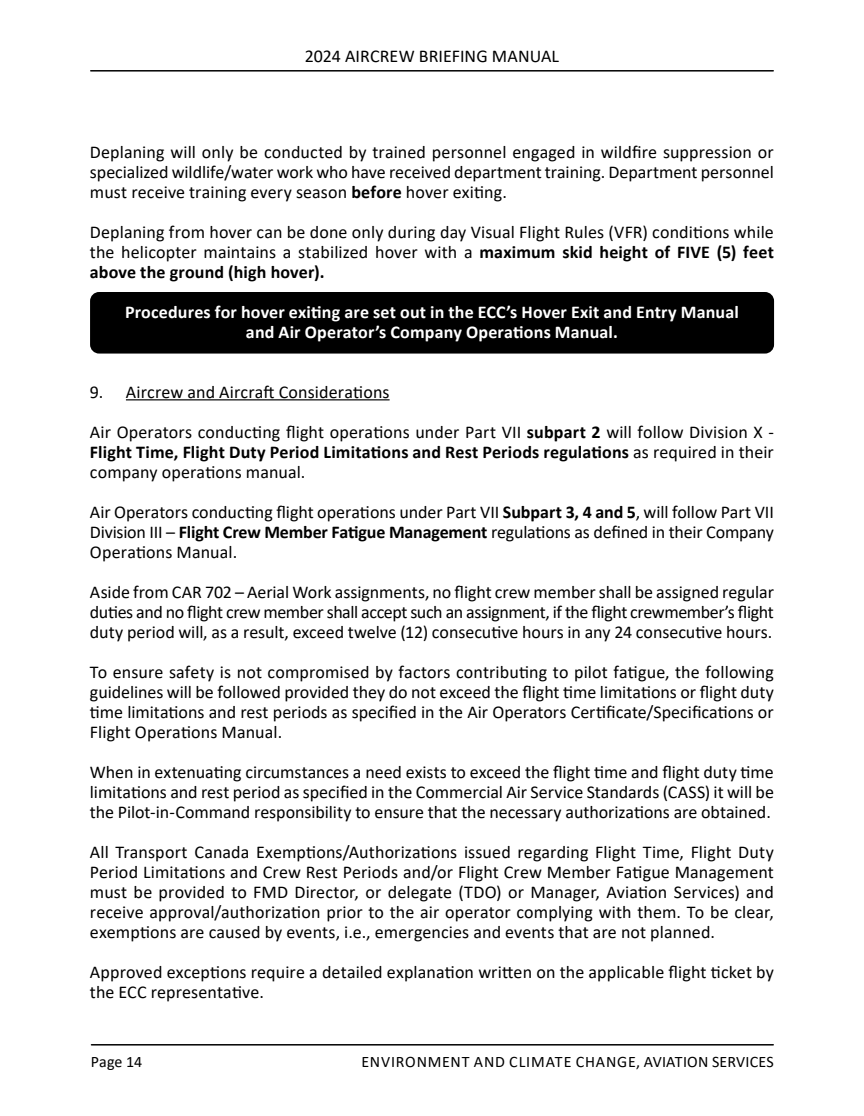
<style>
.page{position:relative;width:864px;height:1116px;background:#fff}
.page>*{position:absolute;margin:0;border:0;box-sizing:border-box;transform-origin:0 0}
.t1{font:18px/20px "Calibri";letter-spacing:.005em;color:#000;text-align:justify}
.t2{font:700 18px/20px "Calibri";letter-spacing:.01em;color:#fff;text-align:center}
.t3{font:16px "Calibri";letter-spacing:.04em;color:#000}
.s1{font-weight:700}
</style>
<div class="page">
<hr style="left:91px;top:1044px;width:682px;height:2px;background:#000">
<hr style="left:91px;top:70px;width:682px;height:2px;background:#000">
<div style="left:90px;top:292px;width:684px;height:62px;background:#000;border-radius:9px"></div>
<hr style="left:126px;top:399px;width:264px;height:1px;background:#000">
<p class="t1" style="left:305px;top:45px;width:256px">2024 AIRCREW BRIEFING MANUAL</p>
<p class="t1" style="left:90px;top:141px;width:686px">Deplaning will only be conducted by trained personnel engaged in wildfire suppression or specialized wildlife/water work who have received department training. Department personnel must receive training every season <span class="s1">before</span> hover exiting.</p>
<p class="t1" style="left:90px;top:221px;width:686px">Deplaning from hover can be done only during day Visual Flight Rules (VFR) conditions while the helicopter maintains a stabilized hover with a <span class="s1">maximum skid height of FIVE (5) feet above the ground (high hover).</span></p>
<p class="t2" style="left:125px;top:302px;width:615px">Procedures for hover exiting are set out in the ECC’s Hover Exit and Entry Manual and Air Operator’s Company Operations Manual.</p>
<p class="t1" style="left:90px;top:381px;width:301px">9. Aircrew and Aircraft Considerations</p>
<p class="t1" style="left:90px;top:421px;width:686px">Air Operators conducting flight operations under Part VII <span class="s1">subpart 2</span> will follow Division X - <span class="s1">Flight Time, Flight Duty Period Limitations and Rest Periods regulations</span> as required in their company operations manual.</p>
<p class="t1" style="left:90px;top:501px;width:685px">Air Operators conducting flight operations under Part VII <span class="s1">Subpart 3, 4 and 5</span>, will follow Part VII Division III – <span class="s1">Flight Crew Member Fatigue Management</span> regulations as defined in their Company Operations Manual.</p>
<p class="t1" style="left:90px;top:581px;width:686px">Aside from CAR 702 – Aerial Work assignments, no flight crew member shall be assigned regular duties and no flight crew member shall accept such an assignment, if the flight crewmember’s flight duty period will, as a result, exceed twelve (12) consecutive hours in any 24 consecutive hours.</p>
<p class="t1" style="left:90px;top:661px;width:686px">To ensure safety is not compromised by factors contributing to pilot fatigue, the following guidelines will be followed provided they do not exceed the flight time limitations or flight duty time limitations and rest periods as specified in the Air Operators Certificate/Specifications or Flight Operations Manual.</p>
<p class="t1" style="left:90px;top:761px;width:686px">When in extenuating circumstances a need exists to exceed the flight time and flight duty time limitations and rest period as specified in the Commercial Air Service Standards (CASS) it will be the Pilot-in-Command responsibility to ensure that the necessary authorizations are obtained.</p>
<p class="t1" style="left:90px;top:841px;width:686px">All Transport Canada Exemptions/Authorizations issued regarding Flight Time, Flight Duty Period Limitations and Crew Rest Periods and/or Flight Crew Member Fatigue Management must be provided to FMD Director, or delegate (TDO) or Manager, Aviation Services) and receive approval/authorization prior to the air operator complying with them. To be clear, exemptions are caused by events, i.e., emergencies and events that are not planned.</p>
<p class="t1" style="left:90px;top:961px;width:686px">Approved exceptions require a detailed explanation written on the applicable flight ticket by the ECC representative.</p>
<p class="t3" style="left:91px;top:1050px;width:53px">Page 14</p>
<p class="t3" style="left:361px;top:1050px;width:414px">ENVIRONMENT AND CLIMATE CHANGE, AVIATION SERVICES</p>
</div>
